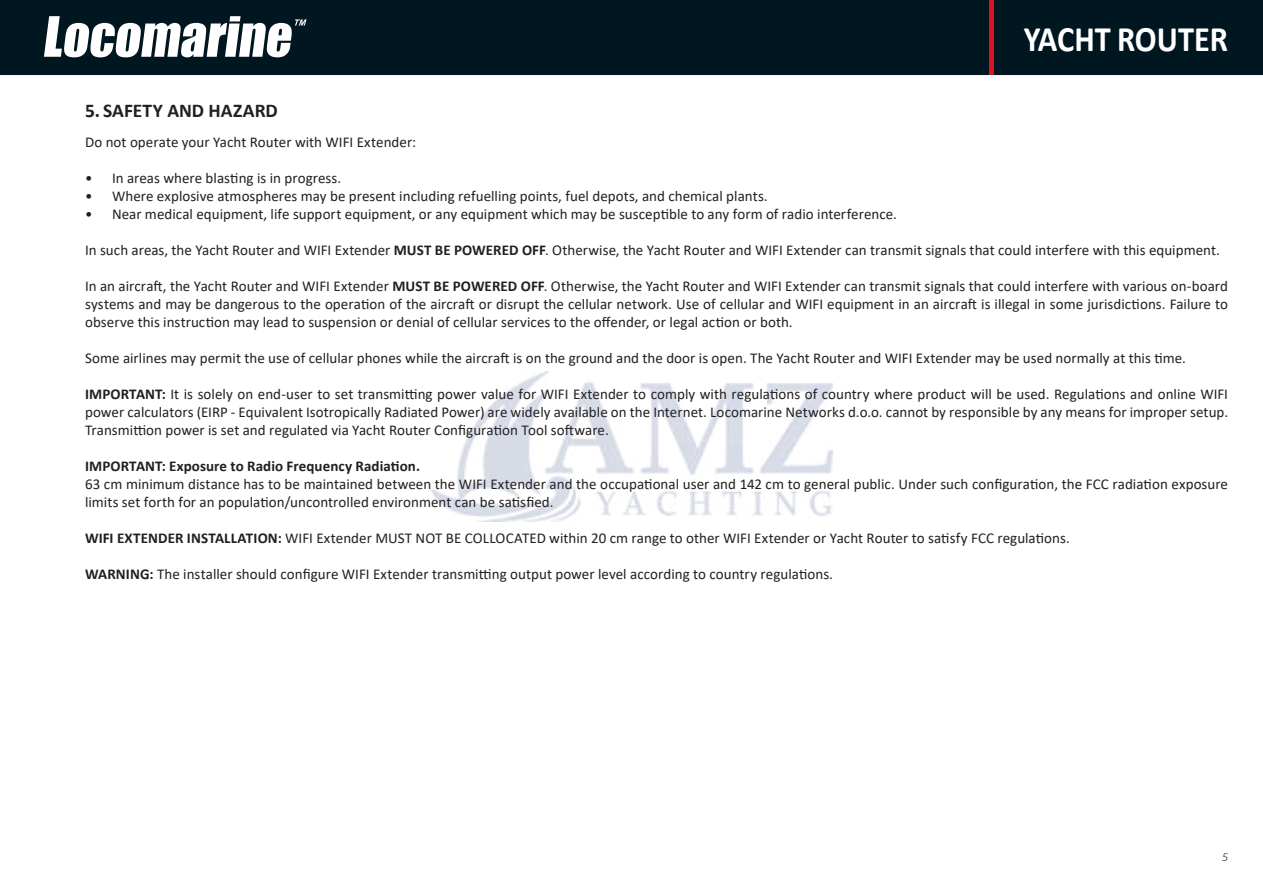
<style>
.page{position:relative;width:1263px;height:893px;background:#fff}
.page>*{position:absolute;margin:0;border:0;box-sizing:border-box;transform-origin:0 0}
.t1{font:700 36px "Calibri";color:#fff;scale:.9 1}
.t2{font:700 19.5px "Calibri";color:#241f1f}
.t3{font:15px/18px "Calibri";color:#241f1f;text-align:justify}
.t4{font:700 15px "Calibri";letter-spacing:.005em;color:#241f1f}
.t5{font:italic 300 12px "Calibri";color:#241f1f}
.s1{font-weight:700}
</style>
<div class="page">
<div style="left:0;top:0;width:1263px;height:76px;background:#001721"></div>
<svg style="left:44px;top:16px;width:263px;height:41px"></svg>
<div style="left:989px;top:0;width:5px;height:76px;background:#db141d"></div>
<hr style="left:0;top:75px;width:1263px;height:2px;background:#fff">
<img style="left:430px;top:371px;width:402px;height:150px">
<h1 class="t1" style="left:1024px;top:13px;width:228px">YACHT ROUTER</h1>
<h2 class="t2" style="left:85px;top:97px;width:194px">5. SAFETY AND HAZARD</h2>
<p class="t3" style="left:85px;top:134px;width:333px">Do not operate your Yacht Router with WIFI Extender:</p>
<p class="t3" style="left:85px;top:170px;width:258px">• In areas where blasting is in progress.</p>
<p class="t3" style="left:85px;top:188px;width:684px">• Where explosive atmospheres may be present including refuelling points, fuel depots, and chemical plants.</p>
<p class="t3" style="left:85px;top:206px;width:813px">• Near medical equipment, life support equipment, or any equipment which may be susceptible to any form of radio interference.</p>
<p class="t3" style="left:85px;top:242px;width:1136px">In such areas, the Yacht Router and WIFI Extender <span class="s1">MUST BE POWERED OFF</span>. Otherwise, the Yacht Router and WIFI Extender can transmit signals that could interfere with this equipment.</p>
<p class="t3" style="left:85px;top:278px;width:1144px">In an aircraft, the Yacht Router and WIFI Extender <span class="s1">MUST BE POWERED OFF</span>. Otherwise, the Yacht Router and WIFI Extender can transmit signals that could interfere with various on-board systems and may be dangerous to the operation of the aircraft or disrupt the cellular network. Use of cellular and WIFI equipment in an aircraft is illegal in some jurisdictions. Failure to observe this instruction may lead to suspension or denial of cellular services to the offender, or legal action or both.</p>
<p class="t3" style="left:85px;top:350px;width:1102px">Some airlines may permit the use of cellular phones while the aircraft is on the ground and the door is open. The Yacht Router and WIFI Extender may be used normally at this time.</p>
<p class="t3" style="left:85px;top:386px;width:1144px"><span class="s1">IMPORTANT:</span> It is solely on end-user to set transmitting power value for WIFI Extender to comply with regulations of country where product will be used. Regulations and online WIFI power calculators (EIRP - Equivalent Isotropically Radiated Power) are widely available on the Internet. Locomarine Networks d.o.o. cannot by responsible by any means for improper setup.<br>Transmittion power is set and regulated via Yacht Router Configuration Tool software.</p>
<p class="t4" style="left:85px;top:455px;width:337px">IMPORTANT: Exposure to Radio Frequency Radiation.</p>
<p class="t3" style="left:85px;top:476px;width:1144px">63 cm minimum distance has to be maintained between the WIFI Extender and the occupational user and 142 cm to general public. Under such configuration, the FCC radiation exposure limits set forth for an population/uncontrolled environment can be satisfied.</p>
<p class="t3" style="left:85px;top:530px;width:986px"><span class="s1">WIFI EXTENDER INSTALLATION:</span> WIFI Extender MUST NOT BE COLLOCATED within 20 cm range to other WIFI Extender or Yacht Router to satisfy FCC regulations.</p>
<p class="t3" style="left:85px;top:566px;width:749px"><span class="s1">WARNING:</span> The installer should configure WIFI Extender transmitting output power level according to country regulations.</p>
<p class="t5" style="left:1222px;top:850px;width:8px">5</p>
</div>
